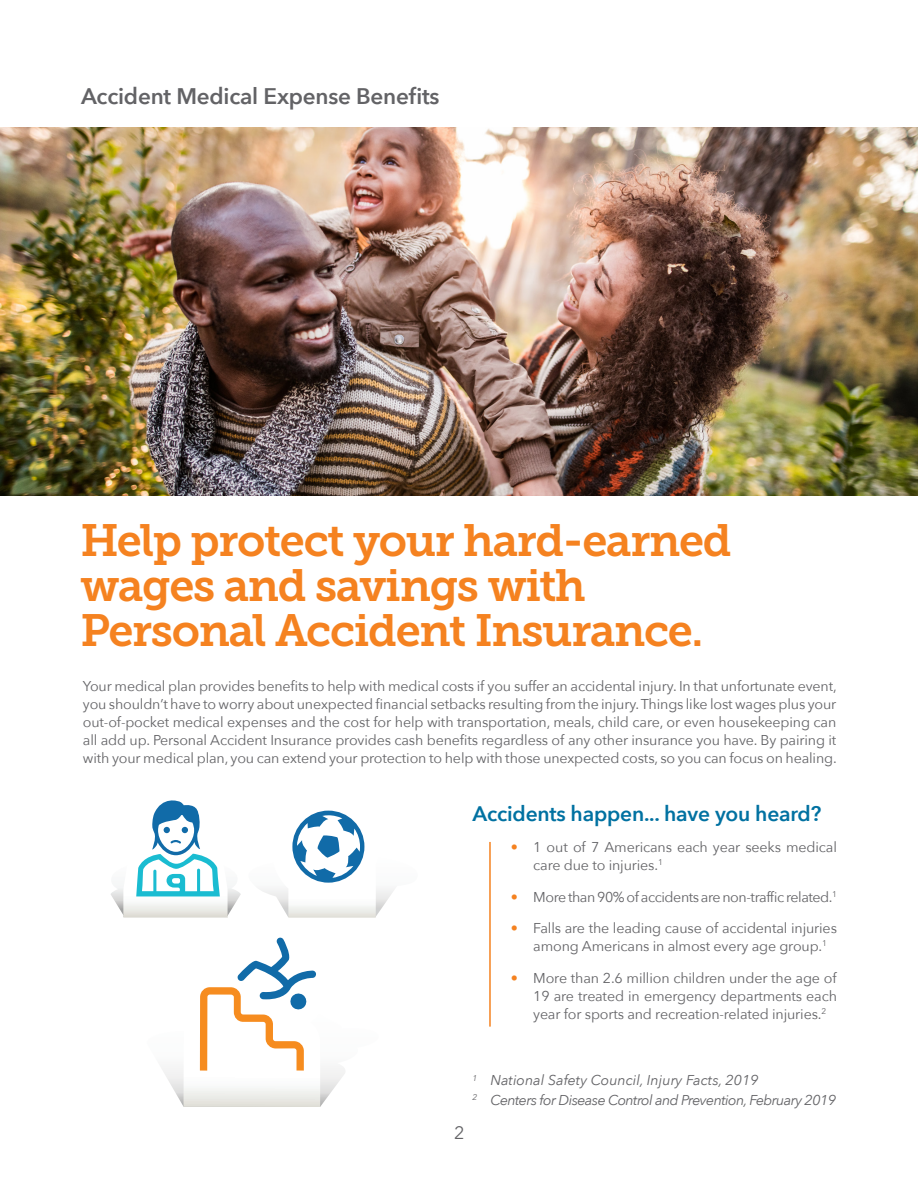
<style>
.page{position:relative;width:918px;height:1188px;background:#fff}
.page>*{position:absolute;margin:0;border:0;box-sizing:border-box;transform-origin:0 0}
.Body{font:45px/45px "Museo Slab 700";letter-spacing:-.03em;color:#f58220}
.Body-2{font:600 22.5px "Avenir Next";letter-spacing:-.01em;color:#636366}
.Body-3{font:600 21px "Avenir Next";letter-spacing:-.01em;color:#0071a1}
.t1{font:18px "Avenir Next";color:#636366}
.Body-4{font:14.25px/18px "Avenir Next";letter-spacing:-.01em;color:#636366;text-align:justify}
.Bullets{font:14.25px/18px "Avenir Next";letter-spacing:-.01em;color:#636366}
.Bullets-2{font:italic 14.25px "Avenir Next";letter-spacing:-.04em;color:#636366}
.Bullets-3{font:14.25px "Avenir Next";letter-spacing:-.03em;color:#636366}
.Bullets-4{font:italic 14.25px "Avenir Next";color:#636366}
.s1{color:#f58220}
</style>
<div class="page">
<hr style="left:489px;top:842px;width:2px;height:185px;background:#f58220">
<svg style="left:111px;top:800px;width:283px;height:307px"></svg>
<img style="left:0;top:127px;width:918px;height:369px">
<p class="Body-2" style="left:81px;top:76px;width:360px">Accident Medical Expense Benefits</p>
<p class="Body" style="left:80px;top:518px;width:653px">Help protect your hard-earned wages and savings with<br>Personal Accident Insurance.</p>
<p class="Body-4" style="left:83px;top:676px;width:755px">Your medical plan provides benefits to help with medical costs if you suffer an accidental injury. In that unfortunate event, you shouldn’t have to worry about unexpected financial setbacks resulting from the injury. Things like lost wages plus your out-of-pocket medical expenses and the cost for help with transportation, meals, child care, or even housekeeping can all add up. Personal Accident Insurance provides cash benefits regardless of any other insurance you have. By pairing it with your medical plan, you can extend your protection to help with those unexpected costs, so you can focus on healing.</p>
<p class="Body-3" style="left:472px;top:795px;width:350px">Accidents happen... have you heard?</p>
<p class="Bullets" style="left:533px;top:838px;width:305px;text-indent:-22px"><span class="s1">•</span> 1 out of 7 Americans each year seeks medical care due to injuries.<sup>1</sup></p>
<p class="Bullets-3" style="left:511px;top:885px;width:328px"><span class="s1">•</span> More than 90% of accidents are non-traffic related.<sup>1</sup></p>
<p class="Bullets" style="left:533px;top:919px;width:305px;text-indent:-22px"><span class="s1">•</span> Falls are the leading cause of accidental injuries among Americans in almost every age group.<sup>1</sup></p>
<p class="Bullets" style="left:533px;top:968px;width:305px;text-align:justify;text-indent:-22px"><span class="s1">•</span> More than 2.6 million children under the age of 19 are treated in emergency departments each year for sports and recreation-related injuries.<sup>2</sup></p>
<p class="t1" style="left:454px;top:1117px;width:12px">2</p>
<p class="Bullets-4" style="left:472px;top:1068px;width:288px"><sup>1</sup> National Safety Council, Injury Facts, 2019</p>
<p class="Bullets-2" style="left:472px;top:1088px;width:365px"><sup>2</sup> Centers for Disease Control and Prevention, February 2019</p>
</div>
